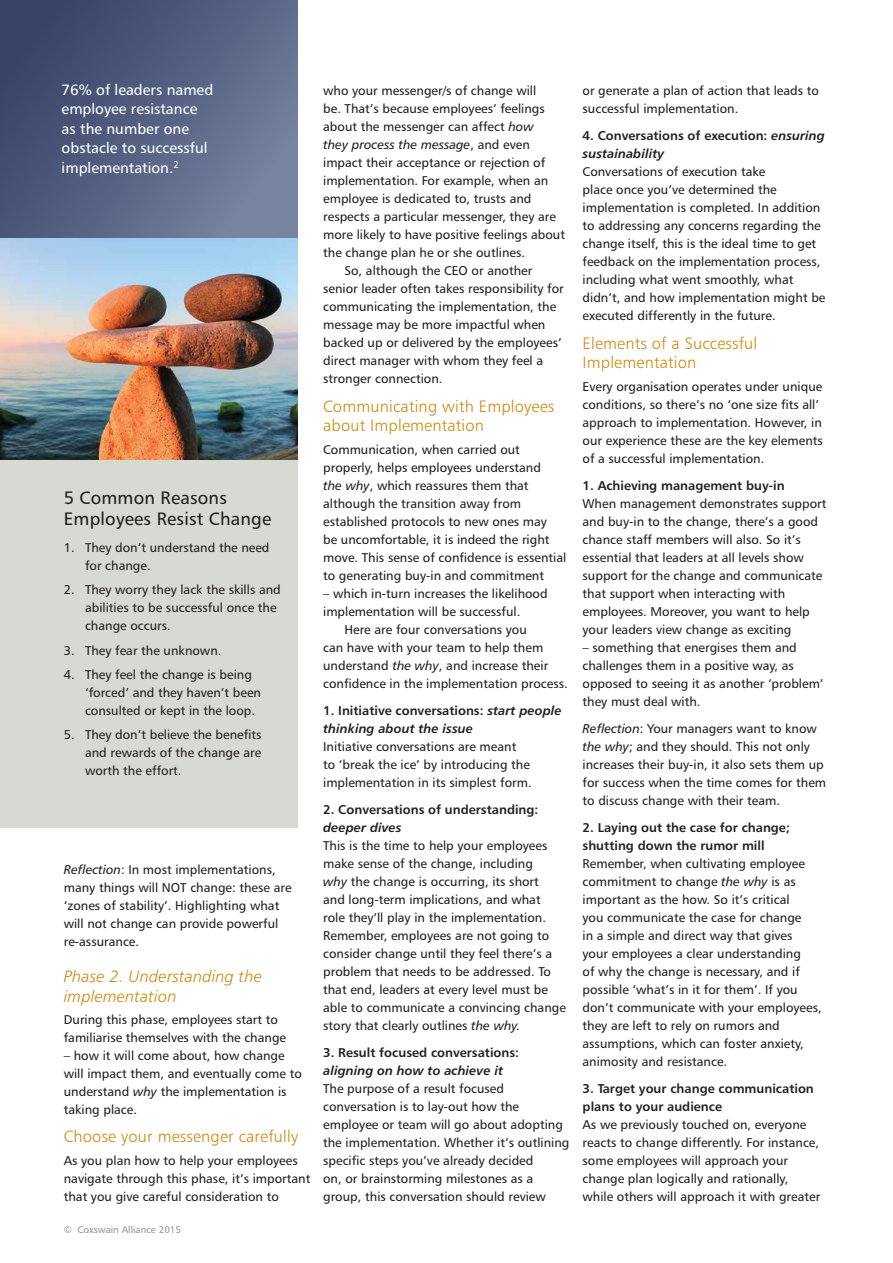
<style>
.page{position:relative;width:893px;height:1263px;background:#fff}
.page>*{position:absolute;margin:0;border:0;box-sizing:border-box;transform-origin:0 0}
.t1{font:18px/21px "Humanist 777 BT Roman B";letter-spacing:.01em;color:#231f20}
.t2{font:16.5px/19.5px "Humanist 777 BT Light B";letter-spacing:.01em;color:#ce8911}
.t3{font:16.5px/19.5px "Humanist 777 BT Light Italic B";letter-spacing:.01em;color:#ce8911}
.t4{font:15px/19.5px "Humanist 777 BT Roman B";color:#fff}
.t5{font:12.75px/18px "Humanist 777 BT Roman B";color:#231f20}
.t6{font:12.75px/18px "Humanist 777 BT Bold B";color:#231f20}
.t7{font:12.75px "Humanist 777 BT Bold Italic B";color:#231f20}
.t8{font:12.75px "Humanist 777 BT Italic B";color:#231f20}
.t9{font:9.75px "Humanist 777 BT Roman B";color:#939598}
.s1{font-family:"Humanist 777 BT Italic B"}
.s2{font-family:"Humanist 777 BT Roman B"}
.s3{font-family:"Humanist 777 BT Bold Italic B"}
</style>
<div class="page">
<div style="left:0;top:319px;width:298px;height:508px;background:#d7dad2"></div>
<svg style="left:0;top:0;width:298px;height:238px;background:#556181"></svg>
<img style="left:0;top:238px;width:298px;height:221px">
<p class="t4" style="left:62px;top:80px;width:153px">76% of leaders named employee resistance as the number one obstacle to successful implementation.<sup>2</sup></p>
<h1 class="t1" style="left:64px;top:487px;width:209px">5 Common Reasons<br>Employees Resist Change</h1>
<p class="t5" style="left:85px;top:538px;width:186px;text-indent:-21px">1. They don’t understand the need for change.</p>
<p class="t5" style="left:85px;top:581px;width:197px;text-indent:-21px">2. They worry they lack the skills and abilities to be successful once the change occurs.</p>
<p class="t5" style="left:64px;top:641px;width:159px">3. They fear the unknown.</p>
<p class="t5" style="left:85px;top:665px;width:178px;text-indent:-21px">4. They feel the change is being ‘forced’ and they haven’t been consulted or kept in the loop.</p>
<p class="t5" style="left:85px;top:726px;width:178px;text-align:justify;text-indent:-21px">5. They don’t believe the benefits and rewards of the change are worth the effort.</p>
<p class="t5" style="left:64px;top:860px;width:229px"><span class="s1">Reflection</span>: In most implementations, many things will NOT change: these are ‘zones of stability’. Highlighting what will not change can provide powerful re-assurance.</p>
<p class="t3" style="left:64px;top:966px;width:200px">Phase 2. Understanding the implementation</p>
<p class="t5" style="left:64px;top:1010px;width:224px">During this phase, employees start to familiarise themselves with the change</p>
<p class="t5" style="left:64px;top:1046px;width:240px">– how it will come about, how change will impact them, and eventually come to understand <span class="s1">why</span> the implementation is taking place.</p>
<p class="t2" style="left:64px;top:1126px;width:236px">Choose your messenger carefully</p>
<p class="t5" style="left:64px;top:1151px;width:248px">As you plan how to help your employees navigate through this phase, it’s important that you give careful consideration to</p>
<p class="t9" style="left:64px;top:1223px;width:119px">© Coxswain Alliance 2015</p>
<p class="t5" style="left:323px;top:82px;width:223px">who your messenger/s of change will be. That’s because employees’ feelings about the messenger can affect <span class="s1">how</span></p>
<p class="t8" style="left:323px;top:137px;width:208px">they process the message<span class="s2">, and even</span></p>
<p class="t5" style="left:323px;top:154px;width:224px">impact their acceptance or rejection of</p>
<p class="t5" style="left:323px;top:172px;width:227px">implementation. For example, when an</p>
<p class="t5" style="left:323px;top:190px;width:210px">employee is dedicated to, trusts and</p>
<p class="t5" style="left:323px;top:208px;width:234px">respects a particular messenger, they are</p>
<p class="t5" style="left:323px;top:226px;width:243px">more likely to have positive feelings about</p>
<p class="t5" style="left:323px;top:244px;width:203px">the change plan he or she outlines.</p>
<p class="t5" style="left:344px;top:262px;width:189px">So, although the CEO or another</p>
<p class="t5" style="left:323px;top:280px;width:242px">senior leader often takes responsibility for</p>
<p class="t5" style="left:323px;top:298px;width:235px">communicating the implementation, the</p>
<p class="t5" style="left:323px;top:316px;width:224px">message may be more impactful when</p>
<p class="t5" style="left:323px;top:334px;width:240px">backed up or delivered by the employees’</p>
<p class="t5" style="left:323px;top:352px;width:221px">direct manager with whom they feel a</p>
<p class="t5" style="left:323px;top:370px;width:121px">stronger connection.</p>
<p class="t2" style="left:323px;top:396px;width:233px">Communicating with Employees about Implementation</p>
<p class="t5" style="left:323px;top:440px;width:245px">Communication, when carried out properly, helps employees understand<br><span class="s1">the why</span>, which reassures them that although the transition away from established protocols to new ones may<br>be uncomfortable, it is indeed the right move. This sense of confidence is essential to generating buy-in and commitment</p>
<p class="t5" style="left:323px;top:584px;width:226px">– which in-turn increases the likelihood</p>
<p class="t5" style="left:323px;top:602px;width:199px">implementation will be successful.</p>
<p class="t5" style="left:344px;top:620px;width:184px">Here are four conversations you</p>
<p class="t5" style="left:323px;top:638px;width:222px">can have with your team to help them</p>
<p class="t5" style="left:323px;top:656px;width:227px">understand <span class="s1">the why</span>, and increase their</p>
<p class="t5" style="left:323px;top:674px;width:246px">confidence in the implementation process.</p>
<p class="t6" style="left:323px;top:701px;width:240px">1. Initiative conversations: <span class="s3">start people</span></p>
<p class="t7" style="left:323px;top:720px;width:151px">thinking about the issue</p>
<p class="t5" style="left:323px;top:737px;width:210px">Initiative conversations are meant<br>to ‘break the ice’ by introducing the implementation in its simplest form.</p>
<p class="t6" style="left:323px;top:800px;width:217px">2. Conversations of understanding:</p>
<p class="t7" style="left:323px;top:819px;width:80px">deeper dives</p>
<p class="t5" style="left:323px;top:836px;width:244px">This is the time to help your employees make sense of the change, including<br><span class="s1">why</span> the change is occurring, its short<br>and long-term implications, and what<br>role they’ll play in the implementation.<br>Remember, employees are not going to consider change until they feel there’s a problem that needs to be addressed. To that end, leaders at every level must be able to communicate a convincing change story that clearly outlines <span class="s1">the why.</span></p>
<p class="t6" style="left:323px;top:1043px;width:197px">3. Result focused conversations:</p>
<p class="t7" style="left:323px;top:1062px;width:181px">aligning on how to achieve it</p>
<p class="t5" style="left:323px;top:1079px;width:248px">The purpose of a result focused conversation is to lay-out how the employee or team will go about adopting the implementation. Whether it’s outlining specific steps you’ve already decided<br>on, or brainstorming milestones as a group, this conversation should review</p>
<p class="t5" style="left:583px;top:82px;width:238px">or generate a plan of action that leads to successful implementation.</p>
<p class="t6" style="left:583px;top:127px;width:244px">4. Conversations of execution: <span class="s3">ensuring</span></p>
<p class="t7" style="left:583px;top:146px;width:83px">sustainability</p>
<p class="t5" style="left:583px;top:163px;width:244px">Conversations of execution take<br>place once you’ve determined the implementation is completed. In addition to addressing any concerns regarding the change itself, this is the ideal time to get feedback on the implementation process, including what went smoothly, what didn’t, and how implementation might be executed differently in the future.</p>
<p class="t2" style="left:583px;top:333px;width:176px">Elements of a Successful<br>Implementation</p>
<p class="t5" style="left:583px;top:377px;width:242px">Every organisation operates under unique conditions, so there’s no ‘one size fits all’ approach to implementation. However, in our experience these are the key elements of a successful implementation.</p>
<p class="t6" style="left:583px;top:476px;width:204px">1. Achieving management buy-in</p>
<p class="t5" style="left:583px;top:494px;width:245px">When management demonstrates support and buy-in to the change, there’s a good chance staff members will also. So it’s essential that leaders at all levels show support for the change and communicate that support when interacting with employees. Moreover, you want to help your leaders view change as exciting</p>
<p class="t5" style="left:583px;top:638px;width:243px">– something that energises them and challenges them in a positive way, as opposed to seeing it as another ‘problem’ they must deal with.</p>
<p class="t5" style="left:583px;top:719px;width:245px"><span class="s1">Reflection</span>: Your managers want to know <span class="s1">the why</span>; and they should. This not only increases their buy-in, it also sets them up for success when the time comes for them to discuss change with their team.</p>
<p class="t6" style="left:583px;top:818px;width:209px">2. Laying out the case for change; shutting down the rumor mill</p>
<p class="t5" style="left:583px;top:854px;width:241px">Remember, when cultivating employee commitment to change <span class="s1">the why</span> is as important as the how. So it’s critical<br>you communicate the case for change<br>in a simple and direct way that gives<br>your employees a clear understanding<br>of why the change is necessary, and if possible ‘what’s in it for them’. If you don’t communicate with your employees, they are left to rely on rumors and assumptions, which can foster anxiety, animosity and resistance.</p>
<p class="t6" style="left:583px;top:1079px;width:233px">3. Target your change communication plans to your audience</p>
<p class="t5" style="left:583px;top:1115px;width:239px">As we previously touched on, everyone reacts to change differently. For instance, some employees will approach your change plan logically and rationally, while others will approach it with greater</p>
</div>
